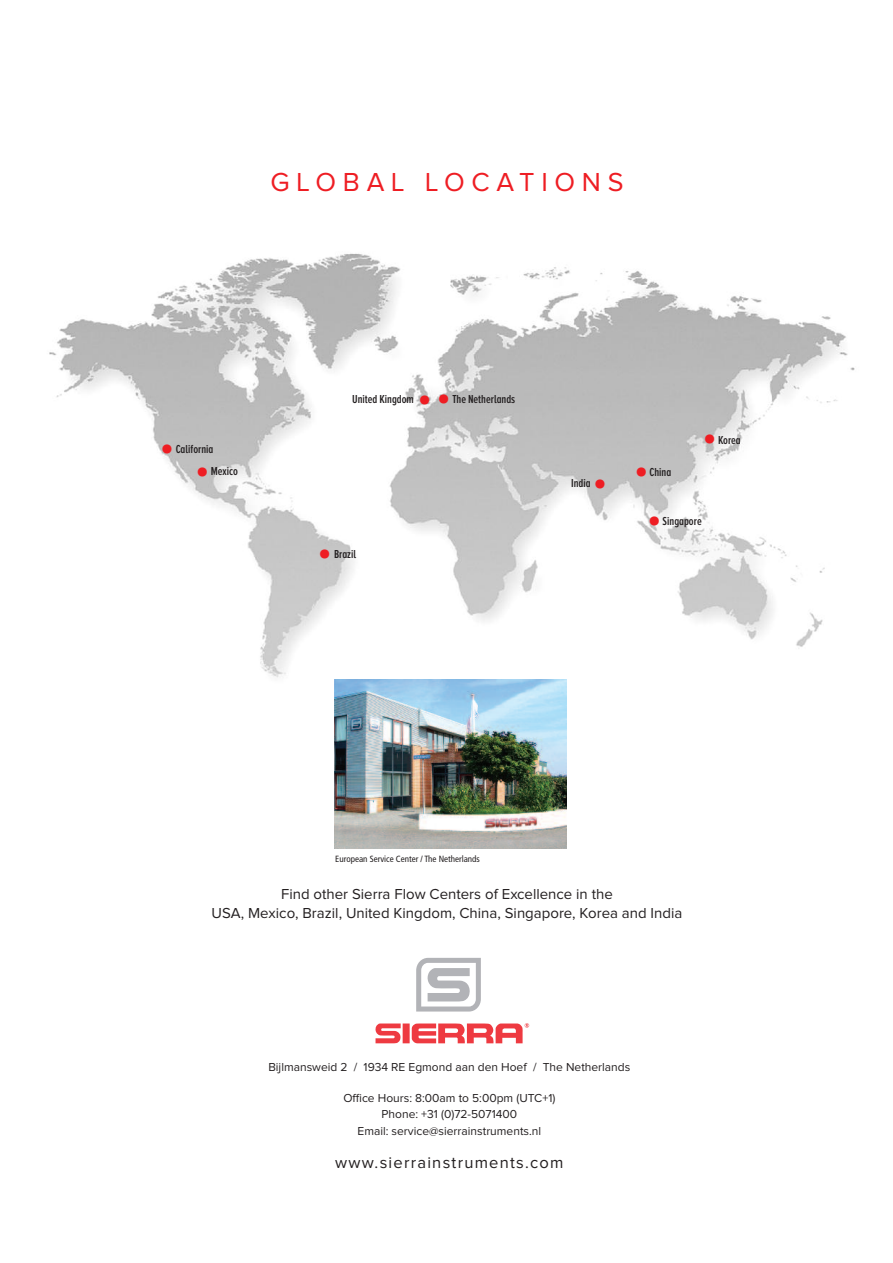
<style>
.page{position:relative;width:893px;height:1263px;background:#fff}
.page>*{position:absolute;margin:0;border:0;box-sizing:border-box;transform-origin:0 0}
.t1{font:42px/42.8px "Helvetica";color:#ee1d23}
.t2{font:27px "Proxima Nova";letter-spacing:.25em;color:#ee1d23}
.t3{font:16.5px "Proxima Nova";letter-spacing:.075em;color:#231f20}
.t4{font:15px/19.6px "Proxima Nova";color:#231f20;text-align:center}
.t5{font:12px/16.5px "Proxima Nova";color:#231f20;text-align:center}
.t6{font:600 12px "Proxima Nova A Ex Cn";color:#231f20}
.t7{font:condensed 9px "Frutiger";color:#231f20}
.s1{font-family:"Helvetica";font-weight:400;font-size:42px;color:#ee1d23}
</style>
<div class="page">
<img style="left:49px;top:253px;width:806px;height:461px">
<svg style="left:375px;top:1023px;width:26px;height:20px"></svg>
<div style="left:403px;top:1023px;width:7px;height:20px;background:#ee3a41"></div>
<svg style="left:416px;top:958px;width:65px;height:53px"></svg>
<svg style="left:412px;top:1023px;width:117px;height:20px"></svg>
<img style="left:335px;top:679px;width:231px;height:170px">
<h2 class="t2" style="left:270px;top:173px;width:355px">GLOBAL LOCATIONS</h2>
<p class="t6" style="left:159px;top:445px;width:55px"><span class="s1">•</span> California</p>
<h1 class="t1" style="left:195px;top:451px;width:16px">•</h1>
<p class="t6" style="left:211px;top:467px;width:29px">Mexico</p>
<h1 class="t1" style="left:417px;top:379px;width:35px">••</h1>
<p class="t6" style="left:452px;top:395px;width:64px">The Netherlands</p>
<p class="t6" style="left:352px;top:395px;width:63px">United Kingdom</p>
<p class="t6" style="left:317px;top:550px;width:40px"><span class="s1">•</span> Brazil</p>
<p class="t6" style="left:702px;top:436px;width:40px"><span class="s1">•</span> Korea</p>
<h1 class="t1" style="left:647px;top:457px;width:16px;text-indent:-54px">• • •</h1>
<p class="t6" style="left:649px;top:468px;width:23px">China</p>
<p class="t6" style="left:571px;top:479px;width:21px">India</p>
<p class="t6" style="left:663px;top:517px;width:41px">Singapore</p>
<p class="t7" style="left:335px;top:855px;width:146px">European Service Center / The Netherlands</p>
<p class="t4" style="left:212px;top:885px;width:472px">Find other Sierra Flow Centers of Excellence in the<br>USA, Mexico, Brazil, United Kingdom, China, Singapore, Korea and India</p>
<p class="t5" style="left:268px;top:1059px;width:363px">Bijlmansweid 2 / 1934 RE Egmond aan den Hoef / The Netherlands</p>
<p class="t5" style="left:343px;top:1090px;width:214px">Office Hours: 8:00am to 5:00pm (UTC+1)<br>Phone: +31 (0)72-5071400<br>Email: service@sierrainstruments.nl</p>
<h3 class="t3" style="left:335px;top:1156px;width:230px">www.sierrainstruments.com</h3>
</div>
